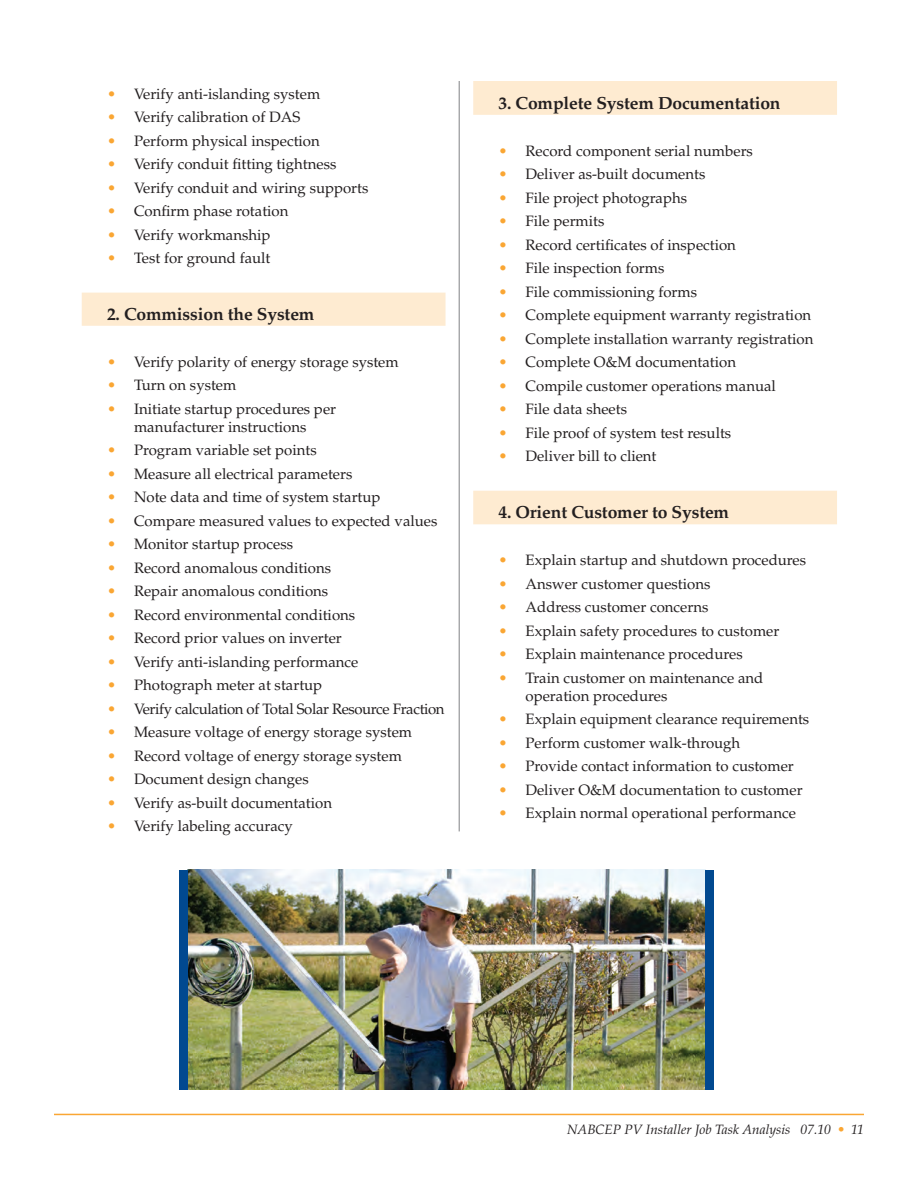
<style>
.page{position:relative;width:918px;height:1188px;background:#fff}
.page>*{position:absolute;margin:0;border:0;box-sizing:border-box;transform-origin:0 0}
.t1{font:700 17.55px "Palatino";letter-spacing:-.01em;color:#231f20}
.t2{font:15px/18px "Palatino";color:#231f20;text-align:center}
.t3{font:15px "Palatino";letter-spacing:-.025em;color:#231f20}
.t4{font:italic 13.5px "Palatino";color:#231f20}
.s1{color:#faa633}
</style>
<div class="page">
<hr style="left:54px;top:1114px;width:810px;height:1px;background:#faa633">
<div style="left:82px;top:293px;width:364px;height:33px;background:#feebd1"></div>
<svg style="left:473px;top:81px;width:364px;height:443px"></svg>
<hr style="left:459px;top:81px;width:1px;height:750px;background:#808285">
<img style="left:187px;top:870px;width:518px;height:220px">
<div style="left:179px;top:870px;width:8px;height:220px;background:#014990"></div>
<div style="left:705px;top:870px;width:9px;height:220px;background:#014990"></div>
<p class="t2" style="left:107px;top:85px;width:215px"><span class="s1">•</span> Verify anti-islanding system</p>
<p class="t2" style="left:107px;top:108px;width:195px"><span class="s1">•</span> Verify calibration of DAS</p>
<p class="t2" style="left:107px;top:132px;width:214px"><span class="s1">•</span> Perform physical inspection</p>
<p class="t2" style="left:107px;top:155px;width:231px"><span class="s1">•</span> Verify conduit fitting tightness</p>
<p class="t2" style="left:107px;top:179px;width:263px"><span class="s1">•</span> Verify conduit and wiring supports</p>
<p class="t2" style="left:107px;top:202px;width:183px"><span class="s1">•</span> Confirm phase rotation</p>
<p class="t2" style="left:107px;top:226px;width:165px"><span class="s1">•</span> Verify workmanship</p>
<p class="t2" style="left:107px;top:249px;width:165px"><span class="s1">•</span> Test for ground fault</p>
<p class="t1" style="left:107px;top:304px;width:209px">2. Commission the System</p>
<p class="t2" style="left:107px;top:353px;width:293px"><span class="s1">•</span> Verify polarity of energy storage system</p>
<p class="t2" style="left:107px;top:376px;width:131px"><span class="s1">•</span> Turn on system</p>
<p class="t2" style="left:107px;top:400px;width:231px"><span class="s1">•</span> Initiate startup procedures per manufacturer instructions</p>
<p class="t2" style="left:107px;top:441px;width:211px"><span class="s1">•</span> Program variable set points</p>
<p class="t2" style="left:107px;top:465px;width:247px"><span class="s1">•</span> Measure all electrical parameters</p>
<p class="t2" style="left:107px;top:488px;width:275px"><span class="s1">•</span> Note data and time of system startup</p>
<p class="t2" style="left:107px;top:512px;width:332px"><span class="s1">•</span> Compare measured values to expected values</p>
<p class="t2" style="left:107px;top:535px;width:188px"><span class="s1">•</span> Monitor startup process</p>
<p class="t2" style="left:107px;top:559px;width:226px"><span class="s1">•</span> Record anomalous conditions</p>
<p class="t2" style="left:107px;top:582px;width:223px"><span class="s1">•</span> Repair anomalous conditions</p>
<p class="t2" style="left:107px;top:606px;width:250px"><span class="s1">•</span> Record environmental conditions</p>
<p class="t2" style="left:107px;top:629px;width:236px"><span class="s1">•</span> Record prior values on inverter</p>
<p class="t2" style="left:107px;top:653px;width:253px"><span class="s1">•</span> Verify anti-islanding performance</p>
<p class="t2" style="left:107px;top:676px;width:217px"><span class="s1">•</span> Photograph meter at startup</p>
<p class="t3" style="left:107px;top:700px;width:339px"><span class="s1">•</span> Verify calculation of Total Solar Resource Fraction</p>
<p class="t2" style="left:107px;top:723px;width:307px"><span class="s1">•</span> Measure voltage of energy storage system</p>
<p class="t2" style="left:107px;top:747px;width:296px"><span class="s1">•</span> Record voltage of energy storage system</p>
<p class="t2" style="left:107px;top:770px;width:203px"><span class="s1">•</span> Document design changes</p>
<p class="t2" style="left:107px;top:794px;width:227px"><span class="s1">•</span> Verify as-built documentation</p>
<p class="t2" style="left:107px;top:817px;width:187px"><span class="s1">•</span> Verify labeling accuracy</p>
<p class="t1" style="left:499px;top:93px;width:284px">3. Complete System Documentation</p>
<p class="t2" style="left:499px;top:142px;width:256px"><span class="s1">•</span> Record component serial numbers</p>
<p class="t2" style="left:499px;top:165px;width:208px"><span class="s1">•</span> Deliver as-built documents</p>
<p class="t2" style="left:499px;top:189px;width:190px"><span class="s1">•</span> File project photographs</p>
<p class="t2" style="left:499px;top:212px;width:107px"><span class="s1">•</span> File permits</p>
<p class="t2" style="left:499px;top:236px;width:239px"><span class="s1">•</span> Record certificates of inspection</p>
<p class="t2" style="left:499px;top:259px;width:167px"><span class="s1">•</span> File inspection forms</p>
<p class="t2" style="left:499px;top:283px;width:200px"><span class="s1">•</span> File commissioning forms</p>
<p class="t2" style="left:499px;top:306px;width:314px"><span class="s1">•</span> Complete equipment warranty registration</p>
<p class="t2" style="left:499px;top:330px;width:316px"><span class="s1">•</span> Complete installation warranty registration</p>
<p class="t2" style="left:499px;top:353px;width:239px"><span class="s1">•</span> Complete O&amp;M documentation</p>
<p class="t2" style="left:499px;top:377px;width:279px"><span class="s1">•</span> Compile customer operations manual</p>
<p class="t2" style="left:499px;top:400px;width:130px"><span class="s1">•</span> File data sheets</p>
<p class="t2" style="left:499px;top:424px;width:234px"><span class="s1">•</span> File proof of system test results</p>
<p class="t2" style="left:499px;top:447px;width:160px"><span class="s1">•</span> Deliver bill to client</p>
<p class="t1" style="left:499px;top:502px;width:232px">4. Orient Customer to System</p>
<p class="t2" style="left:499px;top:551px;width:309px"><span class="s1">•</span> Explain startup and shutdown procedures</p>
<p class="t2" style="left:499px;top:575px;width:213px"><span class="s1">•</span> Answer customer questions</p>
<p class="t2" style="left:499px;top:598px;width:211px"><span class="s1">•</span> Address customer concerns</p>
<p class="t2" style="left:499px;top:622px;width:282px"><span class="s1">•</span> Explain safety procedures to customer</p>
<p class="t2" style="left:499px;top:645px;width:246px"><span class="s1">•</span> Explain maintenance procedures</p>
<p class="t2" style="left:526px;top:669px;width:239px;text-align:left;text-indent:-27px"><span class="s1">•</span> Train customer on maintenance and operation procedures</p>
<p class="t2" style="left:499px;top:710px;width:312px"><span class="s1">•</span> Explain equipment clearance requirements</p>
<p class="t2" style="left:499px;top:734px;width:243px"><span class="s1">•</span> Perform customer walk-through</p>
<p class="t2" style="left:499px;top:757px;width:297px"><span class="s1">•</span> Provide contact information to customer</p>
<p class="t2" style="left:499px;top:781px;width:306px"><span class="s1">•</span> Deliver O&amp;M documentation to customer</p>
<p class="t2" style="left:499px;top:804px;width:299px"><span class="s1">•</span> Explain normal operational performance</p>
<p class="t4" style="left:567px;top:1121px;width:298px">NABCEP PV Installer Job Task Analysis 07.10 <span class="s1">•</span> 11</p>
</div>
